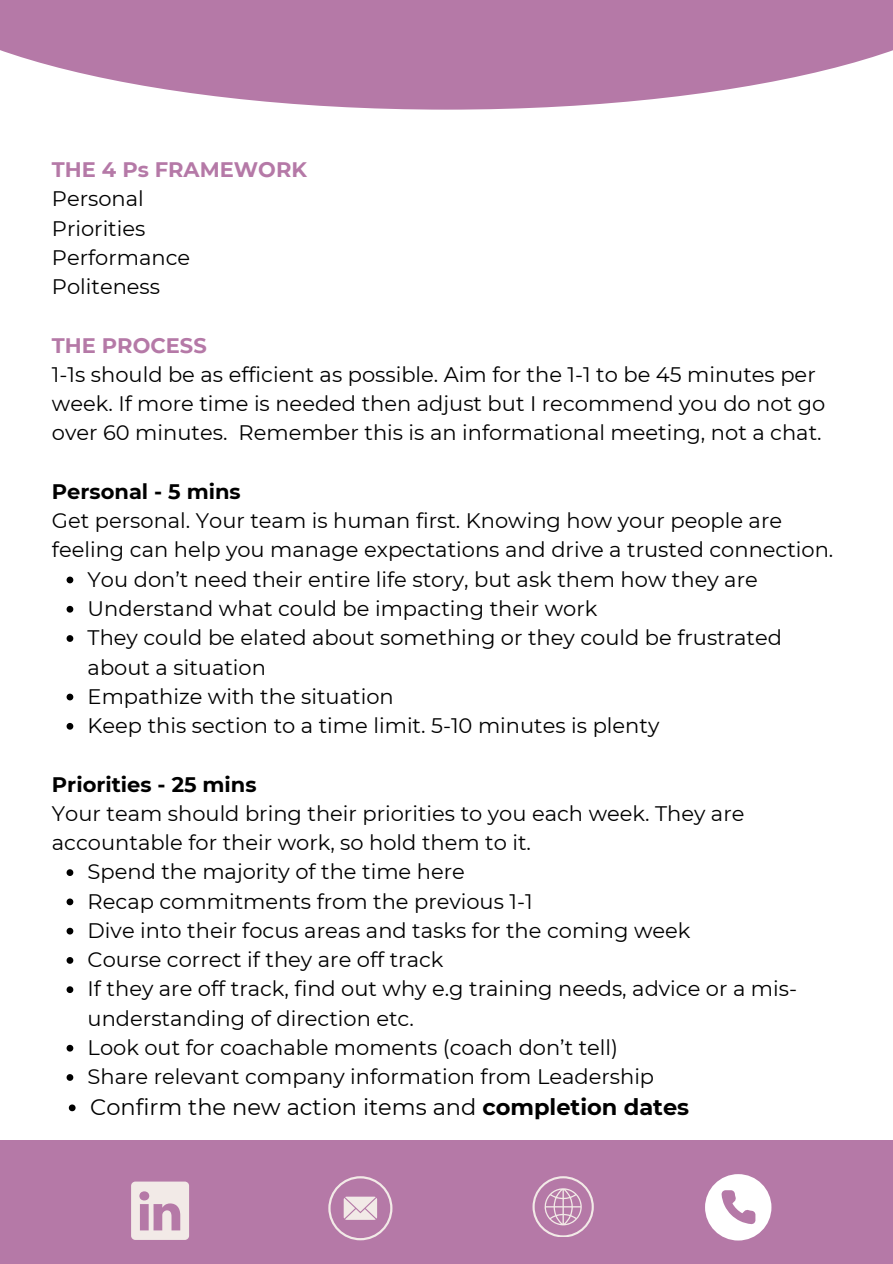
<style>
.page{position:relative;width:893px;height:1264px;background:#fff}
.page>*{position:absolute;margin:0;border:0;box-sizing:border-box;transform-origin:0 0}
.t1{font:22.5px "Montserrat";color:#000}
.t2{font:21px/29.2px "Montserrat";color:#000}
.t3{font:700 21px "Montserrat";color:#000}
.t4{font:700 21px "Montserrat";color:#b579a7}
.s1{font-weight:700}
</style>
<div class="page">
<svg style="left:0;top:0;width:892px;height:110px;fill:#b579a7"></svg>
<div style="left:0;top:1140px;width:892px;height:123px;background:#b579a7"></div>
<svg style="left:67px;top:576px;width:6px;height:7px"></svg>
<svg style="left:67px;top:606px;width:6px;height:6px"></svg>
<svg style="left:67px;top:635px;width:6px;height:7px"></svg>
<svg style="left:67px;top:693px;width:6px;height:7px"></svg>
<svg style="left:67px;top:723px;width:6px;height:6px"></svg>
<svg style="left:67px;top:869px;width:6px;height:7px"></svg>
<svg style="left:67px;top:898px;width:6px;height:7px"></svg>
<svg style="left:67px;top:927px;width:6px;height:7px"></svg>
<svg style="left:67px;top:957px;width:6px;height:6px"></svg>
<svg style="left:67px;top:986px;width:6px;height:7px"></svg>
<svg style="left:67px;top:1044px;width:6px;height:7px"></svg>
<svg style="left:67px;top:1074px;width:6px;height:6px"></svg>
<svg style="left:69px;top:1104px;width:7px;height:7px"></svg>
<svg style="left:131px;top:1181px;width:58px;height:58px"></svg>
<svg style="left:328px;top:1176px;width:64px;height:64px"></svg>
<svg style="left:532px;top:1176px;width:61px;height:60px"></svg>
<svg style="left:705px;top:1174px;width:66px;height:66px"></svg>
<p class="t4" style="left:52px;top:157px;width:256px">THE 4 Ps FRAMEWORK</p>
<p class="t2" style="left:52px;top:184px;width:93px">Personal</p>
<p class="t2" style="left:52px;top:213px;width:95px">Priorities</p>
<p class="t2" style="left:52px;top:243px;width:140px">Performance</p>
<p class="t2" style="left:52px;top:272px;width:110px">Politeness</p>
<p class="t4" style="left:52px;top:332px;width:156px">THE PROCESS</p>
<p class="t2" style="left:52px;top:360px;width:774px">1-1s should be as efficient as possible. Aim for the 1-1 to be 45 minutes per week. If more time is needed then adjust but I recommend you do not go over 60 minutes. Remember this is an informational meeting, not a chat.</p>
<p class="t3" style="left:52px;top:478px;width:190px">Personal - 5 mins</p>
<p class="t2" style="left:52px;top:506px;width:782px">Get personal. Your team is human first. Knowing how your people are feeling can help you manage expectations and drive a trusted connection.</p>
<p class="t2" style="left:88px;top:564px;width:671px">You don’t need their entire life story, but ask them how they are</p>
<p class="t2" style="left:88px;top:594px;width:511px">Understand what could be impacting their work</p>
<p class="t2" style="left:88px;top:623px;width:696px">They could be elated about something or they could be frustrated about a situation</p>
<p class="t2" style="left:88px;top:681px;width:307px">Empathize with the situation</p>
<p class="t2" style="left:88px;top:711px;width:573px">Keep this section to a time limit. 5-10 minutes is plenty</p>
<p class="t3" style="left:52px;top:771px;width:206px">Priorities - 25 mins</p>
<p class="t2" style="left:52px;top:798px;width:694px">Your team should bring their priorities to you each week. They are accountable for their work, so hold them to it.</p>
<p class="t2" style="left:88px;top:857px;width:378px">Spend the majority of the time here</p>
<p class="t2" style="left:88px;top:886px;width:446px">Recap commitments from the previous 1-1</p>
<p class="t2" style="left:88px;top:915px;width:604px">Dive into their focus areas and tasks for the coming week</p>
<p class="t2" style="left:88px;top:945px;width:357px">Course correct if they are off track</p>
<p class="t2" style="left:88px;top:974px;width:711px">If they are off track, find out why e.g training needs, advice or a mis&shy;understanding of direction etc.</p>
<p class="t2" style="left:88px;top:1032px;width:532px">Look out for coachable moments (coach don’t tell)</p>
<p class="t2" style="left:88px;top:1062px;width:568px">Share relevant company information from Leadership</p>
<p class="t1" style="left:90px;top:1092px;width:600px">Confirm the new action items and <span class="s1">completion dates</span></p>
</div>
